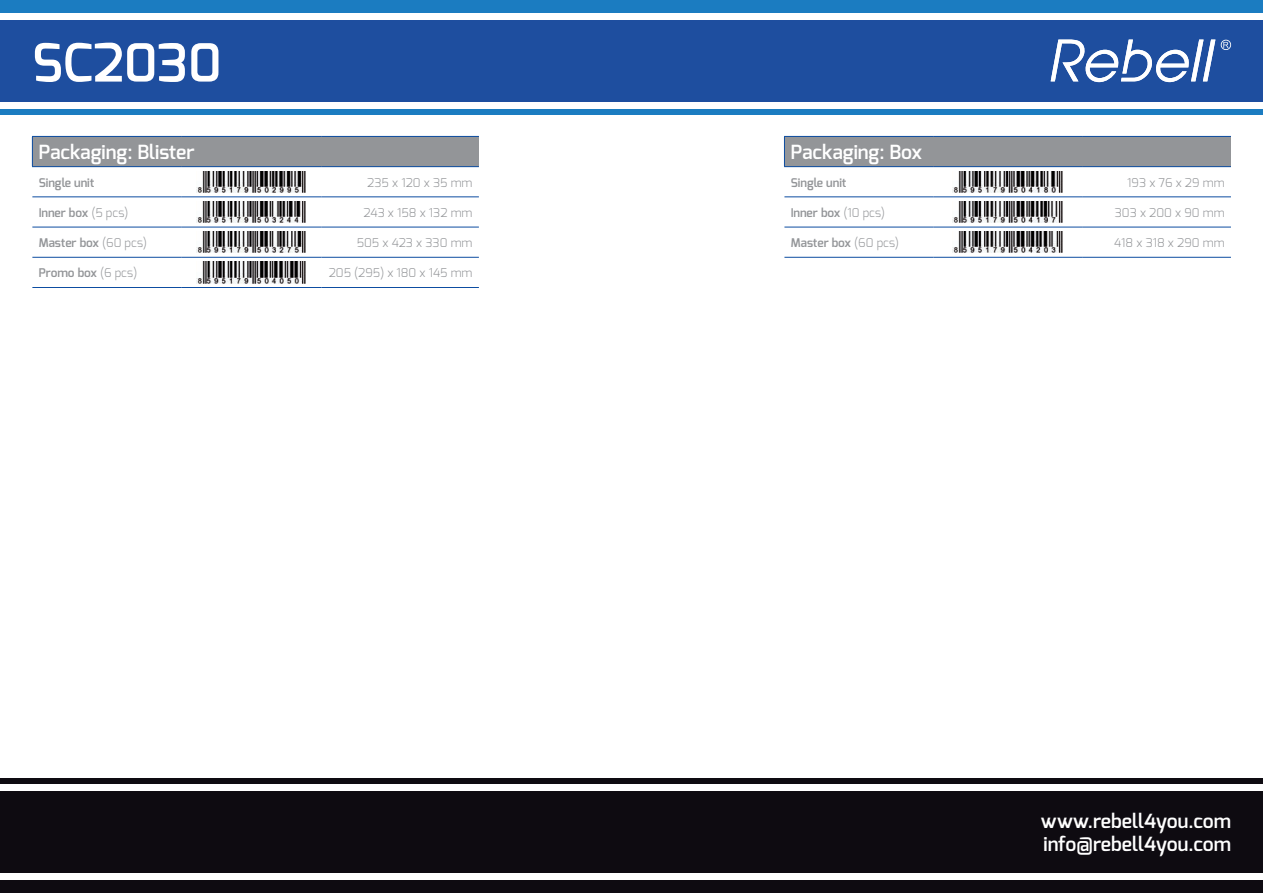
<style>
.page{position:relative;width:1263px;height:893px;background:#fff}
.page>*{position:absolute;margin:0;border:0;box-sizing:border-box;transform-origin:0 0}
.t1{font:600 52.5px "Exo";color:#fff}
.t2{font:600 19.5px/23.4px "Exo";color:#fff}
.t3{font:600 12px "Exo";color:#939598}
.t4{font:300 12px "Exo";color:#939598}
.s1{font-weight:300}
</style>
<div class="page">
<div style="left:0;top:0;width:1263px;height:115px;background:#1b7cc1"></div>
<div style="left:0;top:16px;width:1263px;height:89px;background:#1e4e9f"></div>
<div style="left:0;top:102px;width:1263px;height:6px;background:#fff"></div>
<div style="left:0;top:13px;width:1263px;height:7px;background:#fff"></div>
<svg style="left:1051px;top:40px;width:164px;height:42px"></svg>
<svg style="left:1221px;top:40px;width:10px;height:10px"></svg>
<div style="left:0;top:778px;width:1263px;height:115px;background:#0e0b11"></div>
<div style="left:0;top:784px;width:1263px;height:7px;background:#fff"></div>
<div style="left:0;top:873px;width:1263px;height:6px;background:#fff"></div>
<div style="left:784px;top:136px;width:447px;height:31px;background:#939598"></div>
<hr style="left:784px;top:136px;width:149px;height:1px;background:#0d4da1">
<svg style="left:784px;top:137px;width:1px;height:29px"></svg>
<hr style="left:933px;top:136px;width:149px;height:1px;background:#0d4da1">
<hr style="left:1082px;top:136px;width:149px;height:1px;background:#0d4da1">
<hr style="left:784px;top:166px;width:149px;height:1px;background:#0d4da1">
<hr style="left:784px;top:196px;width:149px;height:1px;background:#0d4da1">
<hr style="left:784px;top:227px;width:149px;height:1px;background:#0d4da1">
<hr style="left:784px;top:257px;width:149px;height:1px;background:#0d4da1">
<hr style="left:933px;top:166px;width:149px;height:1px;background:#0d4da1">
<hr style="left:933px;top:196px;width:149px;height:1px;background:#0d4da1">
<hr style="left:933px;top:227px;width:149px;height:1px;background:#0d4da1">
<hr style="left:933px;top:257px;width:149px;height:1px;background:#0d4da1">
<hr style="left:1082px;top:166px;width:149px;height:1px;background:#0d4da1">
<hr style="left:1082px;top:196px;width:149px;height:1px;background:#0d4da1">
<hr style="left:1082px;top:227px;width:149px;height:1px;background:#0d4da1">
<hr style="left:1082px;top:257px;width:149px;height:1px;background:#0d4da1">
<img style="left:952px;top:171px;width:111px;height:21px">
<img style="left:952px;top:201px;width:111px;height:22px">
<img style="left:952px;top:231px;width:111px;height:22px">
<div style="left:32px;top:136px;width:447px;height:31px;background:#939598"></div>
<hr style="left:32px;top:136px;width:149px;height:1px;background:#0d4da1">
<svg style="left:32px;top:137px;width:1px;height:29px"></svg>
<hr style="left:181px;top:136px;width:141px;height:1px;background:#0d4da1">
<hr style="left:322px;top:136px;width:157px;height:1px;background:#0d4da1">
<hr style="left:32px;top:166px;width:149px;height:1px;background:#0d4da1">
<hr style="left:32px;top:196px;width:149px;height:1px;background:#0d4da1">
<hr style="left:32px;top:227px;width:149px;height:1px;background:#0d4da1">
<hr style="left:32px;top:257px;width:149px;height:1px;background:#0d4da1">
<hr style="left:181px;top:166px;width:141px;height:1px;background:#0d4da1">
<hr style="left:181px;top:196px;width:141px;height:1px;background:#0d4da1">
<hr style="left:181px;top:227px;width:141px;height:1px;background:#0d4da1">
<hr style="left:181px;top:257px;width:141px;height:1px;background:#0d4da1">
<hr style="left:322px;top:166px;width:157px;height:1px;background:#0d4da1">
<hr style="left:322px;top:196px;width:157px;height:1px;background:#0d4da1">
<hr style="left:322px;top:227px;width:157px;height:1px;background:#0d4da1">
<hr style="left:322px;top:257px;width:157px;height:1px;background:#0d4da1">
<hr style="left:32px;top:287px;width:149px;height:1px;background:#0d4da1">
<hr style="left:181px;top:287px;width:141px;height:1px;background:#0d4da1">
<hr style="left:322px;top:287px;width:157px;height:1px;background:#0d4da1">
<img style="left:196px;top:171px;width:110px;height:21px">
<img style="left:196px;top:201px;width:110px;height:22px">
<img style="left:196px;top:231px;width:110px;height:22px">
<img style="left:196px;top:262px;width:110px;height:21px">
<h1 class="t1" style="left:32px;top:29px;width:191px">SC2030</h1>
<h2 class="t2" style="left:39px;top:141px;width:157px">Packaging: Blister</h2>
<p class="t3" style="left:39px;top:175px;width:57px">Single unit</p>
<p class="t4" style="left:367px;top:175px;width:107px">235 x 120 x 35 mm</p>
<p class="t3" style="left:39px;top:205px;width:91px">Inner box <span class="s1">(5 pcs)</span></p>
<p class="t4" style="left:363px;top:205px;width:111px">243 x 158 x 132 mm</p>
<p class="t3" style="left:39px;top:235px;width:110px">Master box <span class="s1">(60 pcs)</span></p>
<p class="t4" style="left:357px;top:235px;width:117px">505 x 423 x 330 mm</p>
<p class="t3" style="left:39px;top:265px;width:100px">Promo box <span class="s1">(6 pcs)</span></p>
<p class="t4" style="left:329px;top:265px;width:145px">205 (295) x 180 x 145 mm</p>
<h2 class="t2" style="left:791px;top:141px;width:133px">Packaging: Box</h2>
<p class="t3" style="left:791px;top:175px;width:57px">Single unit</p>
<p class="t4" style="left:1127px;top:175px;width:99px">193 x 76 x 29 mm</p>
<p class="t3" style="left:791px;top:205px;width:96px">Inner box <span class="s1">(10 pcs)</span></p>
<p class="t4" style="left:1115px;top:205px;width:111px">303 x 200 x 90 mm</p>
<p class="t3" style="left:791px;top:235px;width:110px">Master box <span class="s1">(60 pcs)</span></p>
<p class="t4" style="left:1114px;top:235px;width:112px">418 x 318 x 290 mm</p>
<h2 class="t2" style="left:1041px;top:809px;width:192px">www.rebell4you.com info@rebell4you.com</h2>
</div>
